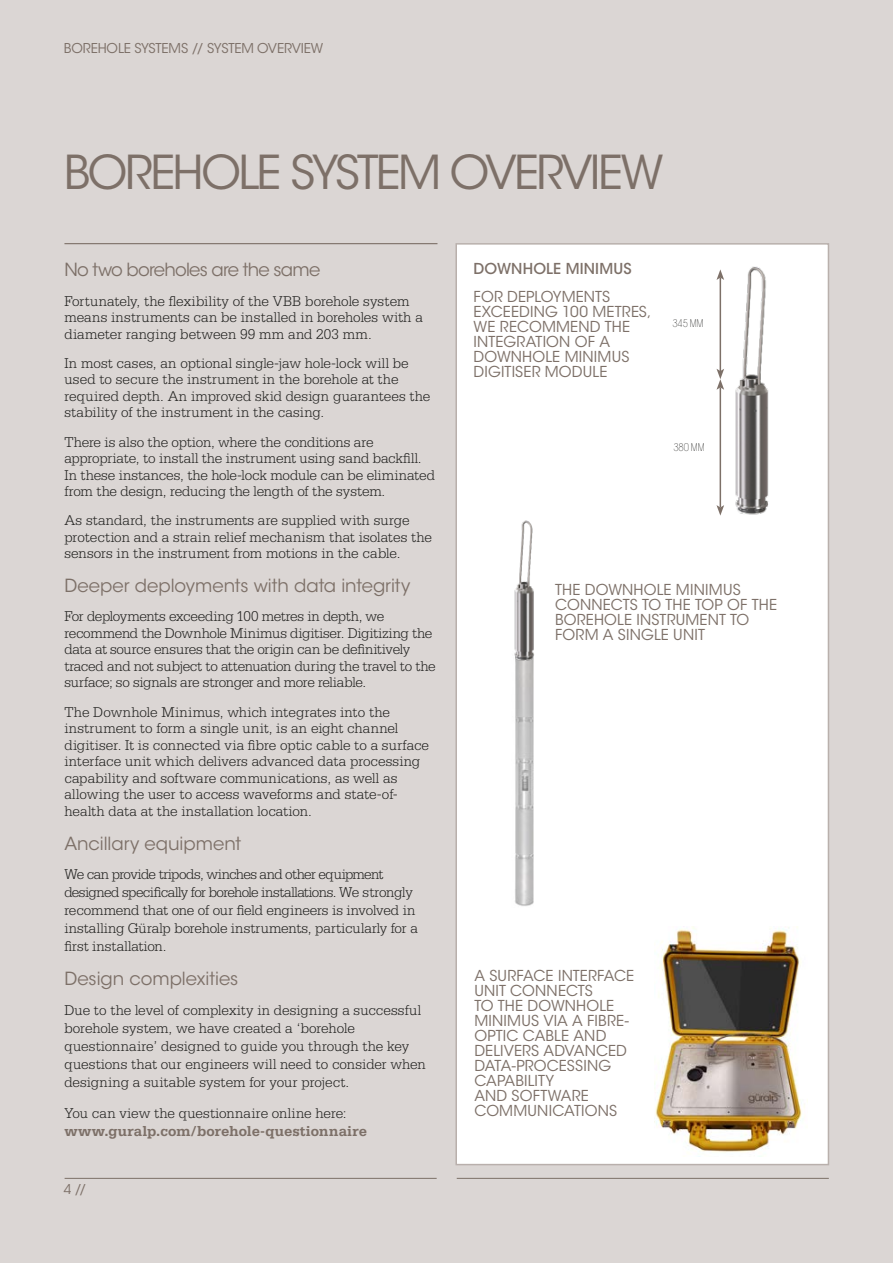
<style>
.page{position:relative;width:893px;height:1263px;background:#dbd6d4}
.page>*{position:absolute;margin:0;border:0;box-sizing:border-box;transform-origin:0 0}
.Introduction_Para{font:46.5px "ITC Avant Garde Std";letter-spacing:-.06em;color:#7d7068}
.Body_text{font:18px "ITC Avant Garde Std";color:#7d7068}
.Body_text-2{font:18px "ITC Avant Garde Std";letter-spacing:-.04em;color:#7d7068}
.Body_text-3{font:300 15px/16.5px "Serifa Std";letter-spacing:-.005em;color:#1d1d1b}
.Specifications{font:15px/15px "ITC Avant Garde Std";letter-spacing:.01em;color:#7d7068}
.Specifications-2{font:500 15px "ITC Avant Garde Std";letter-spacing:.01em;color:#7d7068}
.Product_Title{font:13.5px "ITC Avant Garde Std";letter-spacing:-.015em;color:#7d7068}
.Page_header{font:13.5px "ITC Avant Garde Std";color:#7d7068}
.Table_Style_2_-_Stat{font:200 condensed 10.5px "ITC Avant Garde Std";letter-spacing:-.005em;color:#1d1d1b}
.s1{font-weight:700;color:#7d7068}
</style>
<div class="page">
<hr style="left:65px;top:1178px;width:372px;height:1px;background:#7d7068">
<hr style="left:457px;top:1178px;width:372px;height:1px;background:#7d7068">
<hr style="left:64px;top:243px;width:373px;height:1px;background:#7d7068">
<div style="left:455px;top:243px;width:374px;height:922px;background:#fff;border:2px solid #b9b0ac"></div>
<hr style="left:720px;top:387px;width:1px;height:120px;background:#7d7068">
<svg style="left:716px;top:505px;width:8px;height:11px"></svg>
<img style="left:735px;top:266px;width:34px;height:249px">
<img style="left:654px;top:926px;width:154px;height:227px">
<hr style="left:720px;top:278px;width:1px;height:93px;background:#7d7068">
<svg style="left:716px;top:269px;width:8px;height:11px"></svg>
<svg style="left:716px;top:369px;width:8px;height:21px"></svg>
<div style="left:456px;top:639px;width:136px;height:271px;background:#fff"></div>
<img style="left:515px;top:661px;width:19px;height:245px">
<img style="left:514px;top:520px;width:20px;height:141px">
<p class="Product_Title" style="left:64px;top:39px;width:261px">BOREHOLE SYSTEMS // SYSTEM OVERVIEW</p>
<p class="Introduction_Para" style="left:64px;top:144px;width:601px">BOREHOLE SYSTEM OVERVIEW</p>
<p class="Body_text-2" style="left:64px;top:259px;width:257px">No two boreholes are the same</p>
<p class="Body_text-3" style="left:64px;top:293px;width:360px">Fortunately, the flexibility of the VBB borehole system means instruments can be installed in boreholes with a diameter ranging between 99 mm and 203 mm.</p>
<p class="Body_text-3" style="left:64px;top:355px;width:367px">In most cases, an optional single-jaw hole-lock will be used to secure the instrument in the borehole at the required depth. An improved skid design guarantees the stability of the instrument in the casing.</p>
<p class="Body_text-3" style="left:64px;top:434px;width:372px">There is also the option, where the conditions are appropriate, to install the instrument using sand backfill.<br>In these instances, the hole-lock module can be eliminated from the design, reducing the length of the system.</p>
<p class="Body_text-3" style="left:64px;top:512px;width:369px">As standard, the instruments are supplied with surge protection and a strain relief mechanism that isolates the sensors in the instrument from motions in the cable.</p>
<p class="Body_text" style="left:64px;top:575px;width:347px">Deeper deployments with data integrity</p>
<p class="Body_text-3" style="left:64px;top:608px;width:373px">For deployments exceeding 100 metres in depth, we recommend the Downhole Minimus digitiser. Digitizing the data at source ensures that the origin can be definitively traced and not subject to attenuation during the travel to the surface; so signals are stronger and more reliable.</p>
<p class="Body_text-3" style="left:64px;top:704px;width:366px">The Downhole Minimus, which integrates into the instrument to form a single unit, is an eight channel digitiser. It is connected via fibre optic cable to a surface interface unit which delivers advanced data processing capability and software communications, as well as allowing the user to access waveforms and state-of&shy;health data at the installation location.</p>
<p class="Body_text" style="left:64px;top:832px;width:178px">Ancillary equipment</p>
<p class="Body_text-3" style="left:64px;top:865px;width:355px;line-height:18px">We can provide tripods, winches and other equipment designed specifically for borehole installations. We strongly recommend that one of our field engineers is involved in installing Güralp borehole instruments, particularly for a first installation.</p>
<p class="Body_text" style="left:64px;top:967px;width:175px">Design complexities</p>
<p class="Body_text-3" style="left:64px;top:1001px;width:363px;line-height:18px">Due to the level of complexity in designing a successful borehole system, we have created a ‘borehole questionnaire’ designed to guide you through the key questions that our engineers will need to consider when designing a suitable system for your project.</p>
<p class="Body_text-3" style="left:64px;top:1104px;width:304px;line-height:18px">You can view the questionnaire online here: <span class="s1">www.guralp.com/borehole-questionnaire</span></p>
<p class="Page_header" style="left:64px;top:1181px;width:24px">4 //</p>
<p class="Specifications-2" style="left:474px;top:259px;width:160px">DOWNHOLE MINIMUS</p>
<p class="Specifications" style="left:474px;top:289px;width:179px">FOR DEPLOYMENTS<br>EXCEEDING 100 METRES,<br>WE RECOMMEND THE<br>INTEGRATION OF A<br>DOWNHOLE MINIMUS<br>DIGITISER MODULE</p>
<p class="Table_Style_2_-_Stat" style="left:672px;top:317px;width:33px">345 MM</p>
<p class="Table_Style_2_-_Stat" style="left:673px;top:441px;width:33px">380 MM</p>
<p class="Specifications" style="left:555px;top:582px;width:224px">THE DOWNHOLE MINIMUS<br>CONNECTS TO THE TOP OF THE<br>BOREHOLE INSTRUMENT TO<br>FORM A SINGLE UNIT</p>
<p class="Specifications" style="left:474px;top:968px;width:162px">A SURFACE INTERFACE<br>UNIT CONNECTS<br>TO THE DOWNHOLE<br>MINIMUS VIA A FIBRE-<br>OPTIC CABLE AND<br>DELIVERS ADVANCED<br>DATA-PROCESSING<br>CAPABILITY<br>AND SOFTWARE<br>COMMUNICATIONS</p>
</div>
